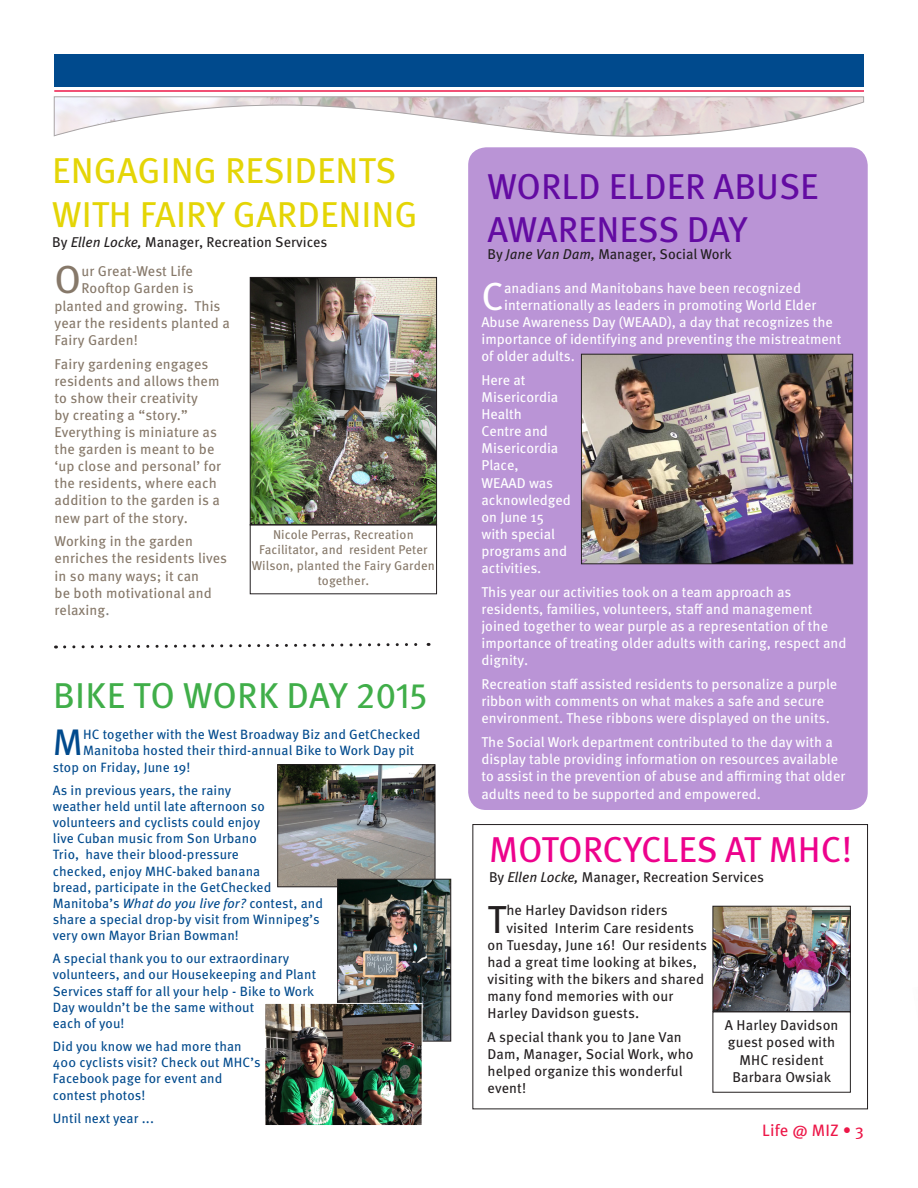
<style>
.page{position:relative;width:918px;height:1188px;background:#fff}
.page>*{position:absolute;margin:0;border:0;box-sizing:border-box;transform-origin:0 0}
.t1{font:39px "Meta OT";color:#fff}
.t2{font:39px "Meta OT";color:#867869}
.t3{font:39px "Meta OT";color:#231f20}
.t4{font:37.05px "Meta OT";color:#004a8d}
.t5{font:36px/43.2px "Meta OT";color:#e4d506}
.t6{font:36px/43.2px "Meta OT";color:#630ba2}
.t7{font:36px "Meta OT";letter-spacing:.005em;color:#40ae49}
.t8{font:36px "Meta OT";letter-spacing:-.01em;color:#ed028c}
.t9{font:16.5px "Meta OT";letter-spacing:.01em;color:#ed1748}
.t10{font:14.25px/17.1px "Meta OT";color:#fff}
.t11{font:14.25px/17.1px "Meta OT";letter-spacing:.005em;color:#231f20}
.t12{font:14.25px/17.1px "Meta OT";letter-spacing:.01em;color:#867869}
.t13{font:13.5px/16.2px "Meta OT";letter-spacing:.01em;color:#004a8d}
.t14{font:12.75px/15.3px "Meta OT";letter-spacing:.01em;color:#867869;text-align:center}
.s1{font-style:italic}
.s2{color:#7f7f7f}
</style>
<div class="page">
<svg style="left:472px;top:824px;width:396px;height:285px"></svg>
<div style="left:54px;top:54px;width:810px;height:33px;background:#004a8d"></div>
<hr style="left:54px;top:90px;width:810px;height:2px;background:#ed1748">
<svg style="left:53px;top:96px;width:811px;height:41px"></svg>
<div style="left:468px;top:147px;width:400px;height:663px;background:#ba94d6;border-radius:18px"></div>
<svg style="left:63px;top:642px;width:366px;height:7px"></svg>
<img style="left:265px;top:764px;width:186px;height:361px">
<img style="left:581px;top:354px;width:272px;height:210px">
<img style="left:250px;top:277px;width:187px;height:247px">
<svg style="left:250px;top:524px;width:187px;height:70px"></svg>
<img style="left:713px;top:906px;width:138px;height:187px">
<p class="t5" style="left:52px;top:150px;width:367px">ENGAGING RESIDENTS<br>WITH FAIRY GARDENING</p>
<p class="t11" style="left:52px;top:234px;width:277px">By <span class="s1">Ellen Locke,</span> Manager, Recreation Services</p>
<p class="t2" style="left:55px;top:257px;width:28px">O</p>
<p class="t12" style="left:82px;top:263px;width:113px">ur Great-West Life</p>
<p class="t12" style="left:82px;top:280px;width:114px">Rooftop Garden is</p>
<p class="t12" style="left:55px;top:297px;width:167px">planted and growing. This</p>
<p class="t12" style="left:55px;top:315px;width:177px">year the residents planted a</p>
<p class="t12" style="left:55px;top:332px;width:85px">Fairy Garden!</p>
<p class="t12" style="left:55px;top:355px;width:168px">Fairy gardening engages residents and allows them to show their creativity<br>by creating a “story.”<br>Everything is miniature as the garden is meant to be ‘up close and personal’ for the residents, where each addition to the garden is a new part of the story.</p>
<p class="t12" style="left:55px;top:533px;width:174px">Working in the garden enriches the residents lives in so many ways; it can<br>be both motivational and relaxing<span class="s2">.</span></p>
<p class="t14" style="left:252px;top:527px;width:185px">Nicole Perras, Recreation<br>Facilitator, and resident Peter<br>Wilson, planted the Fairy Garden together.</p>
<p class="t7" style="left:53px;top:675px;width:376px">BIKE TO WORK DAY 2015</p>
<p class="t4" style="left:53px;top:721px;width:31px">M</p>
<p class="t13" style="left:83px;top:727px;width:339px">HC together with the West Broadway Biz and GetChecked</p>
<p class="t13" style="left:83px;top:743px;width:333px">Manitoba hosted their third-annual Bike to Work Day pit</p>
<p class="t13" style="left:53px;top:759px;width:139px">stop on Friday, June 19!</p>
<p class="t13" style="left:53px;top:782px;width:272px">As in previous years, the rainy<br>weather held until late afternoon so volunteers and cyclists could enjoy<br>live Cuban music from Son Urbano<br>Trio, have their blood-pressure<br>checked, enjoy MHC-baked banana<br>bread, participate in the GetChecked Manitoba’s <span class="s1">What do you live for?</span> contest, and share a special drop-by visit from Winnipeg’s very own Mayor Brian Bowman!</p>
<p class="t13" style="left:53px;top:951px;width:265px">A special thank you to our extraordinary volunteers, and our Housekeeping and Plant Services staff for all your help - Bike to Work Day wouldn’t be the same without<br>each of you!</p>
<p class="t13" style="left:53px;top:1039px;width:209px">Did you know we had more than<br>400 cyclists visit? Check out MHC’s<br>Facebook page for event and contest photos!</p>
<p class="t13" style="left:53px;top:1110px;width:103px">Until next year ...</p>
<p class="t6" style="left:488px;top:166px;width:332px">WORLD ELDER ABUSE<br>AWARENESS DAY</p>
<p class="t11" style="left:488px;top:246px;width:246px">By <span class="s1">Jane Van Dam,</span> Manager, Social Work</p>
<p class="t1" style="left:482px;top:273px;width:24px">C</p>
<p class="t10" style="left:504px;top:280px;width:298px">anadians and Manitobans have been recognized</p>
<p class="t10" style="left:504px;top:297px;width:314px">internationally as leaders in promoting World Elder</p>
<p class="t10" style="left:482px;top:314px;width:353px">Abuse Awareness Day (WEAAD), a day that recognizes the</p>
<p class="t10" style="left:482px;top:331px;width:362px">importance of identifying and preventing the mistreatment</p>
<p class="t10" style="left:482px;top:348px;width:95px">of older adults.</p>
<p class="t10" style="left:482px;top:372px;width:91px">Here at<br>Misericordia<br>Health<br>Centre and<br>Misericordia<br>Place,<br>WEAAD was acknowledged on June 15 with special programs and activities.</p>
<p class="t10" style="left:482px;top:584px;width:366px">This year our activities took on a team approach as residents, families, volunteers, staff and management joined together to wear purple as a representation of the importance of treating older adults with caring, respect and dignity.</p>
<p class="t10" style="left:482px;top:676px;width:357px">Recreation staff assisted residents to personalize a purple ribbon with comments on what makes a safe and secure environment. These ribbons were displayed on the units.</p>
<p class="t10" style="left:482px;top:734px;width:365px">The Social Work department contributed to the day with a display table providing information on resources available to assist in the prevention of abuse and affirming that older adults need to be supported and empowered.</p>
<p class="t8" style="left:489px;top:828px;width:365px">MOTORCYCLES AT MHC!</p>
<p class="t11" style="left:489px;top:869px;width:277px">By <span class="s1">Ellen Locke,</span> Manager, Recreation Services</p>
<p class="t3" style="left:488px;top:896px;width:20px">T</p>
<p class="t11" style="left:506px;top:902px;width:163px">he Harley Davidson riders</p>
<p class="t11" style="left:506px;top:919px;width:189px">visited Interim Care residents</p>
<p class="t11" style="left:488px;top:936px;width:221px">on Tuesday, June 16! Our residents</p>
<p class="t11" style="left:488px;top:954px;width:211px">had a great time looking at bikes,</p>
<p class="t11" style="left:488px;top:971px;width:218px">visiting with the bikers and shared</p>
<p class="t11" style="left:488px;top:988px;width:187px">many fond memories with our</p>
<p class="t11" style="left:488px;top:1005px;width:153px">Harley Davidson guests.</p>
<p class="t11" style="left:488px;top:1029px;width:208px">A special thank you to Jane Van<br>Dam, Manager, Social Work, who helped organize this wonderful event!</p>
<p class="t11" style="left:725px;top:1017px;width:115px;text-align:center">A Harley Davidson guest posed with<br>MHC resident</p>
<p class="t11" style="left:732px;top:1069px;width:100px">Barbara Owsiak</p>
<p class="t9" style="left:762px;top:1121px;width:103px">Life @ MIZ • 3</p>
</div>
